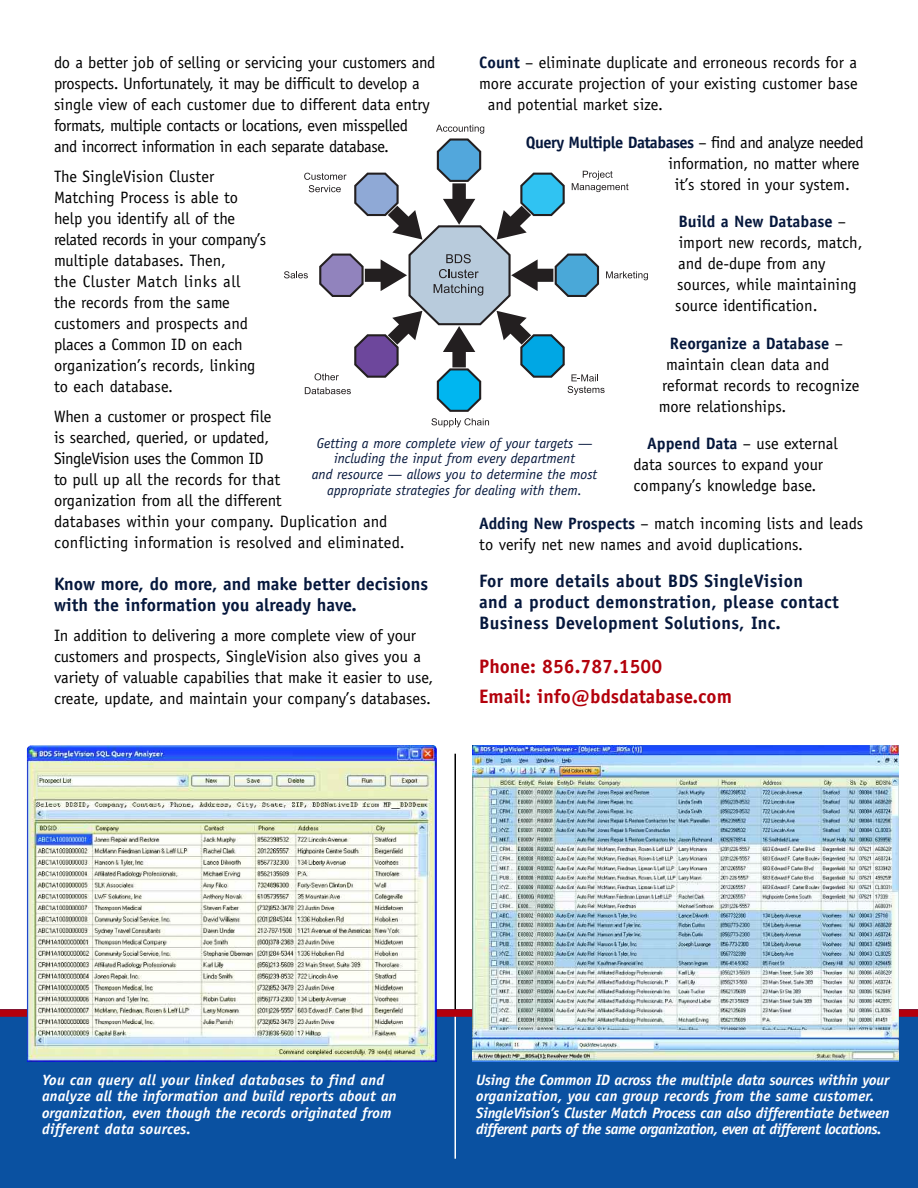
<style>
.page{position:relative;width:918px;height:1188px;background:#fff}
.page>*{position:absolute;margin:0;border:0;box-sizing:border-box;transform-origin:0 0}
.t1{font:700 19.5px/30px "Officina Sans";color:#b3000b}
.t2{font:700 18px/21px "Officina Sans";letter-spacing:.015em;color:#05173c}
.t3{font:16.5px/21px "Officina Sans";color:#000}
.t4{font:16.5px/21px "Officina Sans";letter-spacing:-.025em;color:#000}
.t5{font:700 16.5px "Officina Sans";letter-spacing:-.035em;color:#05173c}
.t6{font:700 16.5px "Officina Sans";color:#05173c}
.t7{font:italic 700 15px/16.5px "Officina Sans";letter-spacing:-.005em;color:#fff}
.t8{font:italic 14.25px/15.8px "Officina Sans";color:#05173c;text-align:center}
.s1{font-weight:700;color:#05173c}
.s2{font-weight:400;color:#000}
</style>
<div class="page">
<div style="left:0;top:1009px;width:918px;height:179px;background:#0a51a1"></div>
<hr style="left:454px;top:754px;width:2px;height:260px;background:#000">
<hr style="left:455px;top:1016px;width:1px;height:143px;background:#fff">
<div style="left:0;top:1009px;width:918px;height:8px;background:#b3000b"></div>
<svg style="left:284px;top:125px;width:364px;height:302px"></svg>
<div style="left:501px;top:404px;width:14px;height:14px;background:#fff"></div>
<img style="left:473px;top:745px;width:426px;height:317px">
<img style="left:27px;top:745px;width:410px;height:317px">
<p class="t4" style="left:54px;top:54px;width:383px">do a better job of selling or servicing your customers and prospects. Unfortunately, it may be difficult to develop a single view of each customer due to different data entry formats, multiple contacts or locations, even misspelled and incorrect information in each separate database.</p>
<p class="t3" style="left:54px;top:168px;width:214px">The SingleVision Cluster<br>Matching Process is able to help you identify all of the related records in your company’s multiple databases. Then,<br>the Cluster Match links all<br>the records from the same customers and prospects and places a Common ID on each organization’s records, linking to each database.</p>
<p class="t3" style="left:54px;top:408px;width:352px">When a customer or prospect file<br>is searched, queried, or updated,<br>SingleVision uses the Common ID<br>to pull up all the records for that<br>organization from all the different<br>databases within your company. Duplication and conflicting information is resolved and eliminated.</p>
<p class="t2" style="left:54px;top:575px;width:376px">Know more, do more, and make better decisions with the information you already have.</p>
<p class="t3" style="left:54px;top:626px;width:381px">In addition to delivering a more complete view of your customers and prospects, SingleVision also gives you a variety of valuable capabilies that make it easier to use, create, update, and maintain your company’s databases.</p>
<p class="t3" style="left:479px;top:54px;width:379px"><span class="s1">Count</span> – eliminate duplicate and erroneous records for a</p>
<p class="t3" style="left:479px;top:75px;width:380px">more accurate projection of your existing customer base</p>
<p class="t3" style="left:488px;top:96px;width:177px">and potential market size.</p>
<p class="t5" style="left:526px;top:136px;width:339px">Query Multiple Databases <span class="s2">– find and analyze needed</span></p>
<p class="t3" style="left:668px;top:154px;width:193px">information, no matter where</p>
<p class="t3" style="left:675px;top:175px;width:177px">it’s stored in your system.</p>
<p class="t3" style="left:675px;top:213px;width:189px"><span class="s1">Build a New Database</span> – import new records, match, and de-dupe from any sources, while maintaining source identification.</p>
<p class="t6" style="left:670px;top:337px;width:175px">Reorganize a Database <span class="s2">–</span></p>
<p class="t3" style="left:666px;top:355px;width:165px">maintain clean data and</p>
<p class="t3" style="left:662px;top:376px;width:199px">reformat records to recognize</p>
<p class="t3" style="left:659px;top:397px;width:129px">more relationships.</p>
<p class="t3" style="left:634px;top:435px;width:206px;text-indent:14px"><span class="s1">Append Data</span> – use external data sources to expand your company’s knowledge base.</p>
<p class="t3" style="left:479px;top:514px;width:386px"><span class="s1">Adding New Prospects</span> – match incoming lists and leads to verify net new names and avoid duplications.</p>
<p class="t2" style="left:479px;top:572px;width:361px">For more details about BDS SingleVision<br>and a product demonstration, please contact<br>Business Development Solutions, Inc.</p>
<p class="t1" style="left:479px;top:653px;width:254px">Phone: 856.787.1500<br>Email: info@bdsdatabase.com</p>
<p class="t8" style="left:312px;top:436px;width:287px">Getting a more complete view of your targets — including the input from every department<br>and resource — allows you to determine the most appropriate strategies for dealing with them.</p>
<p class="t7" style="left:42px;top:1072px;width:356px">You can query all your linked databases to find and analyze all the information and build reports about an organization, even though the records originated from different data sources.</p>
<p class="t7" style="left:476px;top:1072px;width:415px">Using the Common ID across the multiple data sources within your organization, you can group records from the same customer.<br>SingleVision’s Cluster Match Process can also differentiate between different parts of the same organization, even at different locations.</p>
</div>
